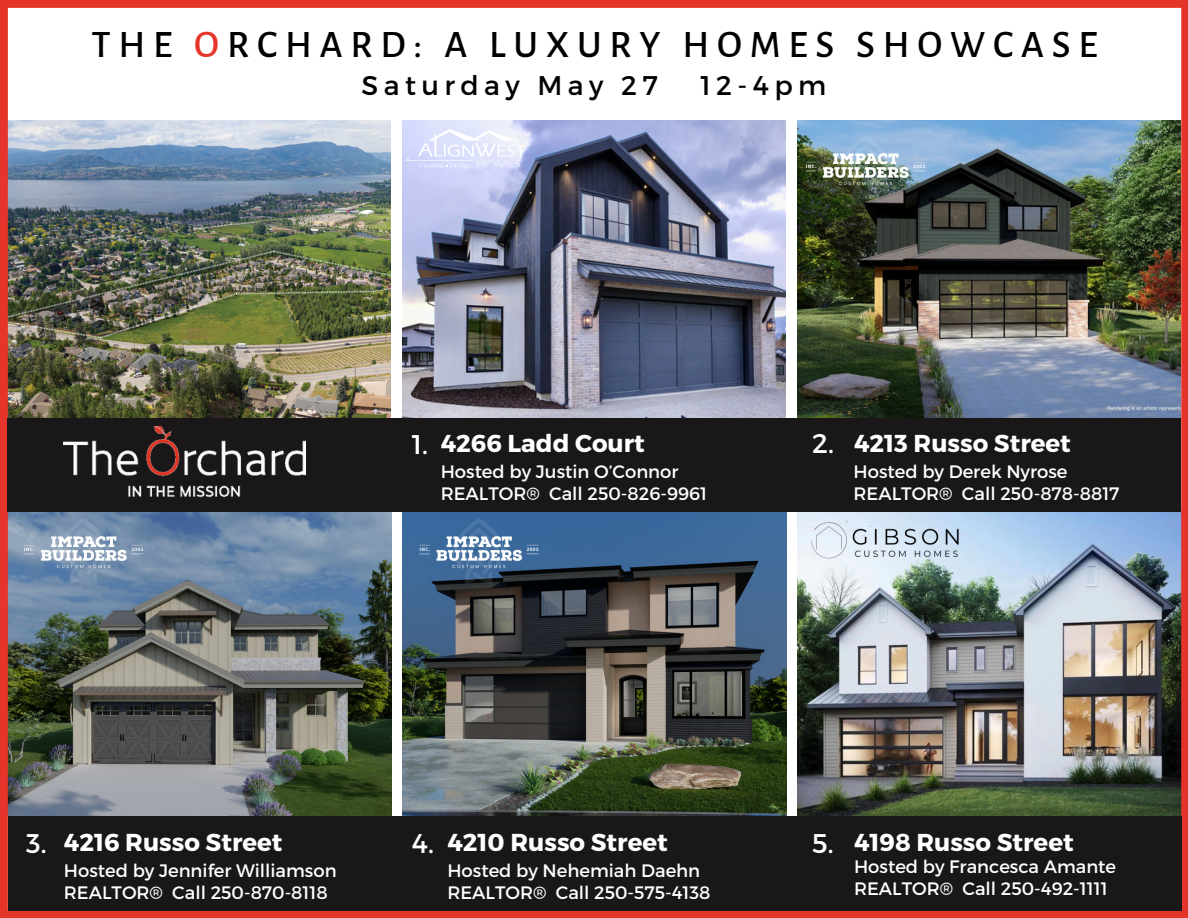
<style>
.page{position:relative;width:1188px;height:918px;background:#fff}
.page>*{position:absolute;margin:0;border:0;box-sizing:border-box;transform-origin:0 0}
.t1{font:500 39px "Alegreya Sans";letter-spacing:.2em;color:#000}
.t2{font:27px "Montserrat";letter-spacing:.2em;color:#000}
.t3{font:27px "Montserrat";color:#fff}
.t4{font:700 24.45px "Montserrat";color:#fff}
.t5{font:18px "Montserrat";color:#fff}
.s1{color:#e53429}
</style>
<div class="page">
<img style="left:403px;top:512px;width:383px;height:304px">
<img style="left:8px;top:512px;width:384px;height:304px">
<img style="left:798px;top:512px;width:383px;height:304px">
<div style="left:0;top:0;width:1188px;height:8px;background:#e53429"></div>
<div style="left:0;top:910px;width:1188px;height:8px;background:#e53429"></div>
<img style="left:8px;top:121px;width:383px;height:297px">
<img style="left:402px;top:121px;width:384px;height:297px">
<img style="left:797px;top:121px;width:384px;height:297px">
<div style="left:0;top:0;width:8px;height:918px;background:#e53429"></div>
<div style="left:1181px;top:0;width:7px;height:918px;background:#e53429"></div>
<div style="left:7px;top:418px;width:1174px;height:94px;background:#191717"></div>
<div style="left:8px;top:816px;width:1173px;height:94px;background:#191717"></div>
<img style="left:7px;top:512px;width:192px;height:132px">
<img style="left:353px;top:512px;width:241px;height:132px">
<svg style="left:405px;top:129px;width:120px;height:40px"></svg>
<img style="left:740px;top:120px;width:241px;height:141px">
<img style="left:809px;top:519px;width:157px;height:41px">
<img style="left:64px;top:427px;width:242px;height:71px">
<p class="t1" style="left:91px;top:26px;width:1008px">THE <span class="s1">O</span>RCHARD: A LUXURY HOMES SHOWCASE</p>
<p class="t2" style="left:362px;top:68px;width:298px">Saturday May 27</p>
<p class="t2" style="left:700px;top:68px;width:127px">12-4pm</p>
<p class="t3" style="left:412px;top:427px;width:18px">1.</p>
<p class="t4" style="left:441px;top:427px;width:206px">4266 Ladd Court</p>
<p class="t3" style="left:812px;top:426px;width:23px">2.</p>
<p class="t4" style="left:854px;top:427px;width:218px">4213 Russo Street</p>
<p class="t5" style="left:854px;top:459px;width:215px">Hosted by Derek Nyrose</p>
<p class="t5" style="left:854px;top:482px;width:267px">REALTOR® Call 250-878-8817</p>
<p class="t5" style="left:441px;top:459px;width:239px">Hosted by Justin O’Connor</p>
<p class="t5" style="left:441px;top:482px;width:268px">REALTOR® Call 250-826-9961</p>
<p class="t3" style="left:26px;top:826px;width:22px">3.</p>
<p class="t4" style="left:64px;top:826px;width:220px">4216 Russo Street</p>
<p class="t5" style="left:64px;top:858px;width:274px">Hosted by Jennifer Williamson</p>
<p class="t5" style="left:64px;top:881px;width:265px">REALTOR® Call 250-870-8118</p>
<p class="t3" style="left:412px;top:826px;width:24px">4.</p>
<p class="t4" style="left:447px;top:826px;width:222px">4210 Russo Street</p>
<p class="t5" style="left:447px;top:858px;width:254px">Hosted by Nehemiah Daehn</p>
<p class="t5" style="left:447px;top:881px;width:265px">REALTOR® Call 250-575-4138</p>
<p class="t3" style="left:812px;top:826px;width:23px">5.</p>
<p class="t4" style="left:854px;top:826px;width:221px">4198 Russo Street</p>
<p class="t5" style="left:854px;top:855px;width:264px">Hosted by Francesca Amante</p>
<p class="t5" style="left:854px;top:877px;width:255px">REALTOR® Call 250-492-1111</p>
</div>
